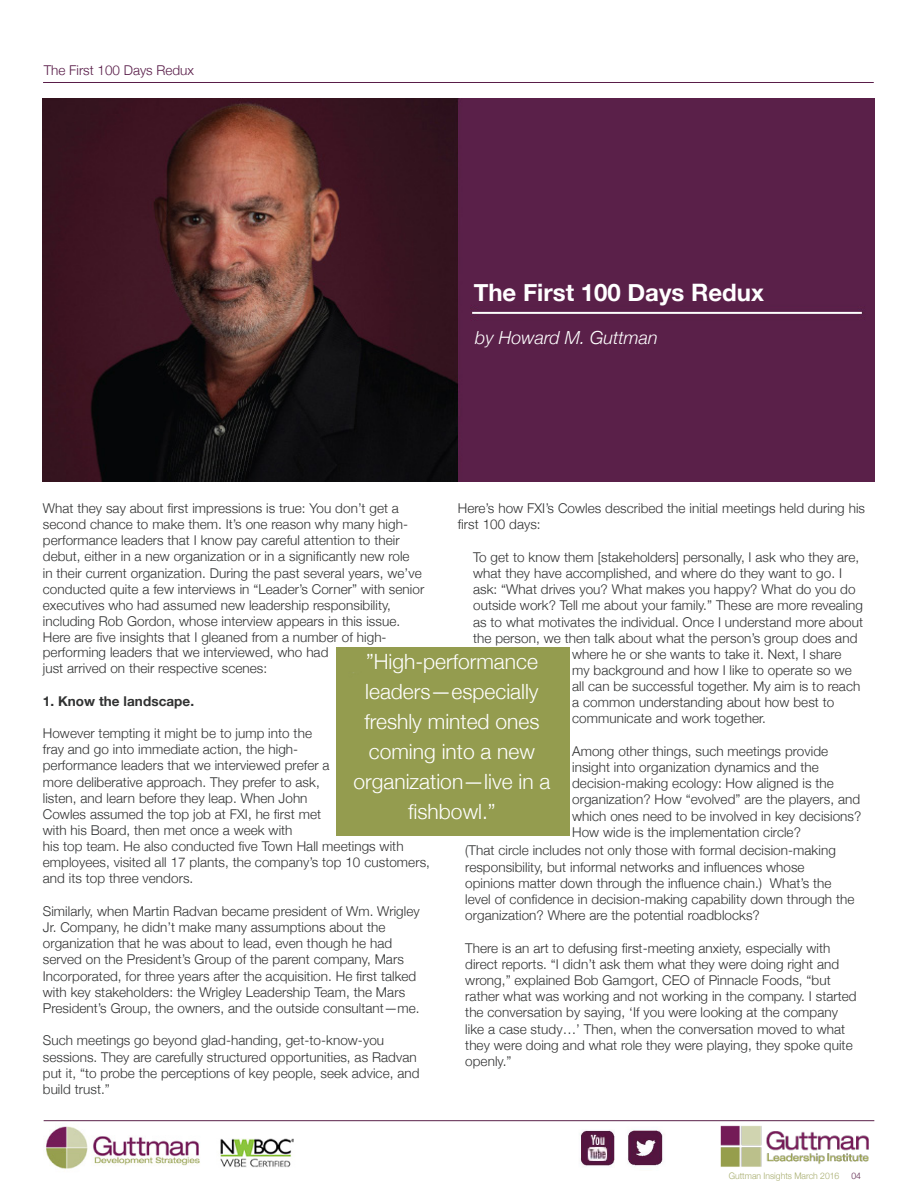
<style>
.page{position:relative;width:918px;height:1188px;background:#fff}
.page>*{position:absolute;margin:0;border:0;box-sizing:border-box;transform-origin:0 0}
.t1{font:700 24px "Helvetica Neue";color:#fff}
.t2{font:300 21px/30px "Helvetica Neue";color:#fff;text-align:center}
.t3{font:italic 300 18px "Helvetica Neue";color:#fff}
.t4{font:300 13.5px/16.2px "Helvetica Neue";letter-spacing:.005em;color:#313232}
.t5{font:300 13.5px "Helvetica Neue";color:#591d49}
.t6{font:700 13.5px "Helvetica Neue";letter-spacing:.005em;color:#313232}
.t7{font:300 9px "Helvetica Neue";color:#a6ac6c;scale:.96 1}
.s1{color:#5a2049}
</style>
<div class="page">
<hr style="left:44px;top:1120px;width:830px;height:1px;background:#5a2049">
<img style="left:580px;top:1130px;width:35px;height:36px">
<img style="left:628px;top:1130px;width:35px;height:37px">
<img style="left:220px;top:1138px;width:74px;height:30px">
<img style="left:720px;top:1125px;width:149px;height:42px">
<img style="left:46px;top:1126px;width:154px;height:43px">
<hr style="left:43px;top:82px;width:831px;height:1px;background:#591d49">
<img style="left:43px;top:99px;width:832px;height:383px">
<div style="left:336px;top:647px;width:233px;height:189px;background:#949c4f"></div>
<p class="t5" style="left:44px;top:62px;width:152px">The First 100 Days Redux</p>
<h1 class="t1" style="left:474px;top:278px;width:292px">The First 100 Days Redux</h1>
<h3 class="t3" style="left:475px;top:327px;width:184px">by Howard M. Guttman</h3>
<p class="t4" style="left:43px;top:500px;width:383px">What they say about first impressions is true: You don’t get a second chance to make them. It’s one reason why many high&shy;performance leaders that I know pay careful attention to their debut, either in a new organization or in a significantly new role<br>in their current organization. During the past several years, we’ve conducted quite a few interviews in “Leader’s Corner” with senior executives who had assumed new leadership responsibility, including Rob Gordon, whose interview appears in this issue.<br>Here are five insights that I gleaned from a number of high-</p>
<p class="t4" style="left:458px;top:500px;width:409px">Here’s how FXI’s Cowles described the initial meetings held during his first 100 days:</p>
<p class="t4" style="left:473px;top:549px;width:388px">To get to know them [stakeholders] personally, I ask who they are,</p>
<p class="t4" style="left:473px;top:565px;width:370px">what they have accomplished, and where do they want to go. I</p>
<p class="t4" style="left:473px;top:581px;width:384px">ask: “What drives you? What makes you happy? What do you do</p>
<p class="t4" style="left:473px;top:597px;width:391px">outside work? Tell me about your family.” These are more revealing</p>
<p class="t4" style="left:473px;top:613px;width:391px">as to what motivates the individual. Once I understand more about</p>
<p class="t4" style="left:473px;top:630px;width:386px">the person, we then talk about what the person’s group does and</p>
<p class="t4" style="left:572px;top:645px;width:271px">where he or she wants to take it. Next, I share</p>
<p class="t4" style="left:572px;top:662px;width:281px">my background and how I like to operate so we</p>
<p class="t4" style="left:572px;top:678px;width:290px">all can be successful together. My aim is to reach</p>
<p class="t4" style="left:572px;top:694px;width:264px">a common understanding about how best to</p>
<p class="t4" style="left:572px;top:710px;width:195px">communicate and work together.</p>
<p class="t4" style="left:572px;top:743px;width:291px">Among other things, such meetings provide insight into organization dynamics and the decision-making ecology: How aligned is the organization? How “evolved” are the players, and which ones need to be involved in key decisions?<br>How wide is the implementation circle?</p>
<p class="t4" style="left:465px;top:842px;width:391px">(That circle includes not only those with formal decision-making responsibility, but informal networks and influences whose opinions matter down through the influence chain.) What’s the level of confidence in decision-making capability down through the organization? Where are the potential roadblocks?</p>
<p class="t4" style="left:465px;top:939px;width:393px">There is an art to defusing first-meeting anxiety, especially with direct reports. “I didn’t ask them what they were doing right and wrong,” explained Bob Gamgort, CEO of Pinnacle Foods, “but rather what was working and not working in the company. I started the conversation by saying, ‘If you were looking at the company like a case study…’ Then, when the conversation moved to what they were doing and what role they were playing, they spoke quite openly.”</p>
<p class="t4" style="left:43px;top:644px;width:287px">performing leaders that we interviewed, who had just arrived on their respective scenes:</p>
<p class="t6" style="left:43px;top:692px;width:153px">1. Know the landscape.</p>
<p class="t4" style="left:43px;top:725px;width:389px">However tempting it might be to jump into the<br>fray and go into immediate action, the high-<br>performance leaders that we interviewed prefer a<br>more deliberative approach. They prefer to ask,<br>listen, and learn before they leap. When John<br>Cowles assumed the top job at FXI, he first met<br>with his Board, then met once a week with<br>his top team. He also conducted five Town Hall meetings with employees, visited all 17 plants, the company’s top 10 customers, and its top three vendors.</p>
<p class="t4" style="left:43px;top:903px;width:378px">Similarly, when Martin Radvan became president of Wm. Wrigley Jr. Company, he didn’t make many assumptions about the organization that he was about to lead, even though he had served on the President’s Group of the parent company, Mars Incorporated, for three years after the acquisition. He first talked with key stakeholders: the Wrigley Leadership Team, the Mars President’s Group, the owners, and the outside consultant—me.</p>
<p class="t4" style="left:43px;top:1032px;width:378px">Such meetings go beyond glad-handing, get-to-know-you sessions. They are carefully structured opportunities, as Radvan put it, “to probe the perceptions of key people, seek advice, and build trust.”</p>
<h2 class="t2" style="left:354px;top:646px;width:198px">”High-performance leaders—especially freshly minted ones coming into a new organization—live in a fishbowl.”</h2>
<p class="t7" style="left:729px;top:1171px;width:139px">Guttman Insights March 2016 <span class="s1">04</span></p>
</div>
